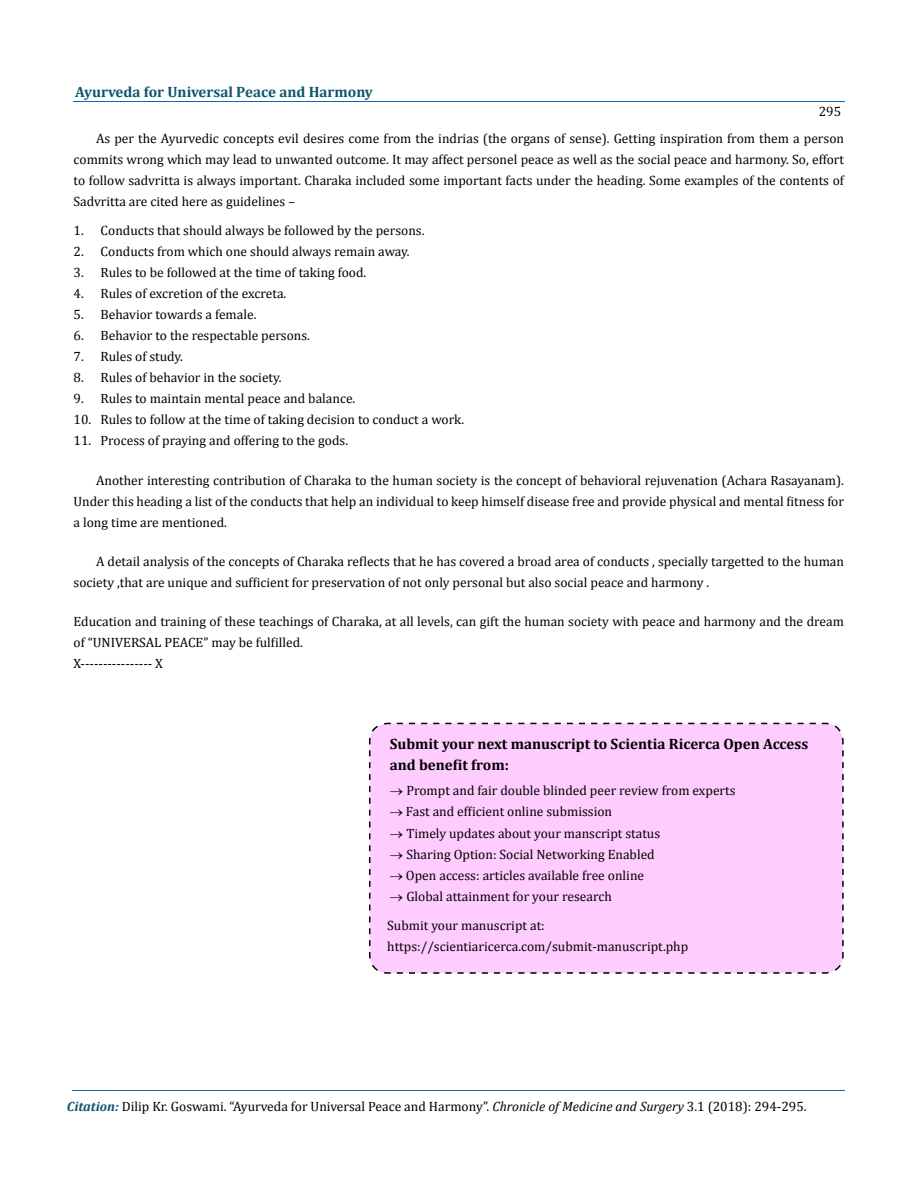
<style>
.page{position:relative;width:917px;height:1190px;background:#fff}
.page>*{position:absolute;margin:0;border:0;box-sizing:border-box;transform-origin:0 0}
.t1{font:700 15px/21px "Cambria";color:#000}
.t2{font:700 15px "Cambria";color:#0e546a}
.t3{font:13.5px/21px "Cambria";color:#000}
.s1{font-weight:700;font-style:italic;font-size:13.35px;color:#0e546a}
.s2{font-style:italic}
</style>
<div class="page">
<hr style="left:74px;top:102px;width:771px;height:1px;background:#0d66b1">
<hr style="left:72px;top:1090px;width:773px;height:1px;background:#0d66b1">
<div style="left:369px;top:722px;width:475px;height:252px;background:#fcf"></div>
<p class="t2" style="left:75px;top:82px;width:299px">Ayurveda for Universal Peace and Harmony</p>
<p class="t3" style="left:818px;top:101px;width:24px">295</p>
<p class="t3" style="left:74px;top:127px;width:772px;text-align:justify;text-indent:23px">As per the Ayurvedic concepts evil desires come from the indrias (the organs of sense). Getting inspiration from them a person commits wrong which may lead to unwanted outcome. It may affect personel peace as well as the social peace and harmony. So, effort to follow sadvritta is always important. Charaka included some important facts under the heading. Some examples of the contents of Sadvritta are cited here as guidelines –</p>
<p class="t3" style="left:74px;top:219px;width:352px">1. Conducts that should always be followed by the persons.</p>
<p class="t3" style="left:74px;top:240px;width:337px">2. Conducts from which one should always remain away.</p>
<p class="t3" style="left:74px;top:261px;width:294px">3. Rules to be followed at the time of taking food.</p>
<p class="t3" style="left:74px;top:282px;width:214px">4. Rules of excretion of the excreta.</p>
<p class="t3" style="left:74px;top:303px;width:184px">5. Behavior towards a female.</p>
<p class="t3" style="left:74px;top:324px;width:238px">6. Behavior to the respectable persons.</p>
<p class="t3" style="left:74px;top:345px;width:111px">7. Rules of study.</p>
<p class="t3" style="left:74px;top:366px;width:209px">8. Rules of behavior in the society.</p>
<p class="t3" style="left:74px;top:387px;width:283px">9. Rules to maintain mental peace and balance.</p>
<p class="t3" style="left:74px;top:408px;width:392px">10. Rules to follow at the time of taking decision to conduct a work.</p>
<p class="t3" style="left:74px;top:429px;width:276px">11. Process of praying and offering to the gods.</p>
<p class="t3" style="left:73px;top:469px;width:772px;text-align:justify;text-indent:23px">Another interesting contribution of Charaka to the human society is the concept of behavioral rejuvenation (Achara Rasayanam).<br>Under this heading a list of the conducts that help an individual to keep himself disease free and provide physical and mental fitness for a long time are mentioned.</p>
<p class="t3" style="left:73px;top:550px;width:772px;text-indent:23px">A detail analysis of the concepts of Charaka reflects that he has covered a broad area of conducts , specially targetted to the human society ,that are unique and sufficient for preservation of not only personal but also social peace and harmony .</p>
<p class="t3" style="left:73px;top:610px;width:772px">Education and training of these teachings of Charaka, at all levels, can gift the human society with peace and harmony and the dream of “UNIVERSAL PEACE” may be fulfilled.<br>X---------------- X</p>
<p class="t1" style="left:389px;top:733px;width:420px">Submit your next manuscript to Scientia Ricerca Open Access and benefit from:</p>
<p class="t3" style="left:389px;top:780px;width:347px">→ Prompt and fair double blinded peer review from experts</p>
<p class="t3" style="left:389px;top:801px;width:224px">→ Fast and efficient online submission</p>
<p class="t3" style="left:389px;top:822px;width:272px">→ Timely updates about your manscript status</p>
<p class="t3" style="left:389px;top:843px;width:266px">→ Sharing Option: Social Networking Enabled</p>
<p class="t3" style="left:389px;top:864px;width:256px">→ Open access: articles available free online</p>
<p class="t3" style="left:387px;top:881px;width:226px;line-height:29.4px">→ Global attainment for your research<br>Submit your manuscript at:</p>
<p class="t3" style="left:387px;top:935px;width:302px">https://scientiaricerca.com/submit-manuscript.php</p>
<p class="t3" style="left:67px;top:1095px;width:741px"><span class="s1">Citation:</span> Dilip Kr. Goswami. “Ayurveda for Universal Peace and Harmony”. <span class="s2">Chronicle of Medicine and Surgery</span> 3.1 (2018): 294-295.</p>
</div>
